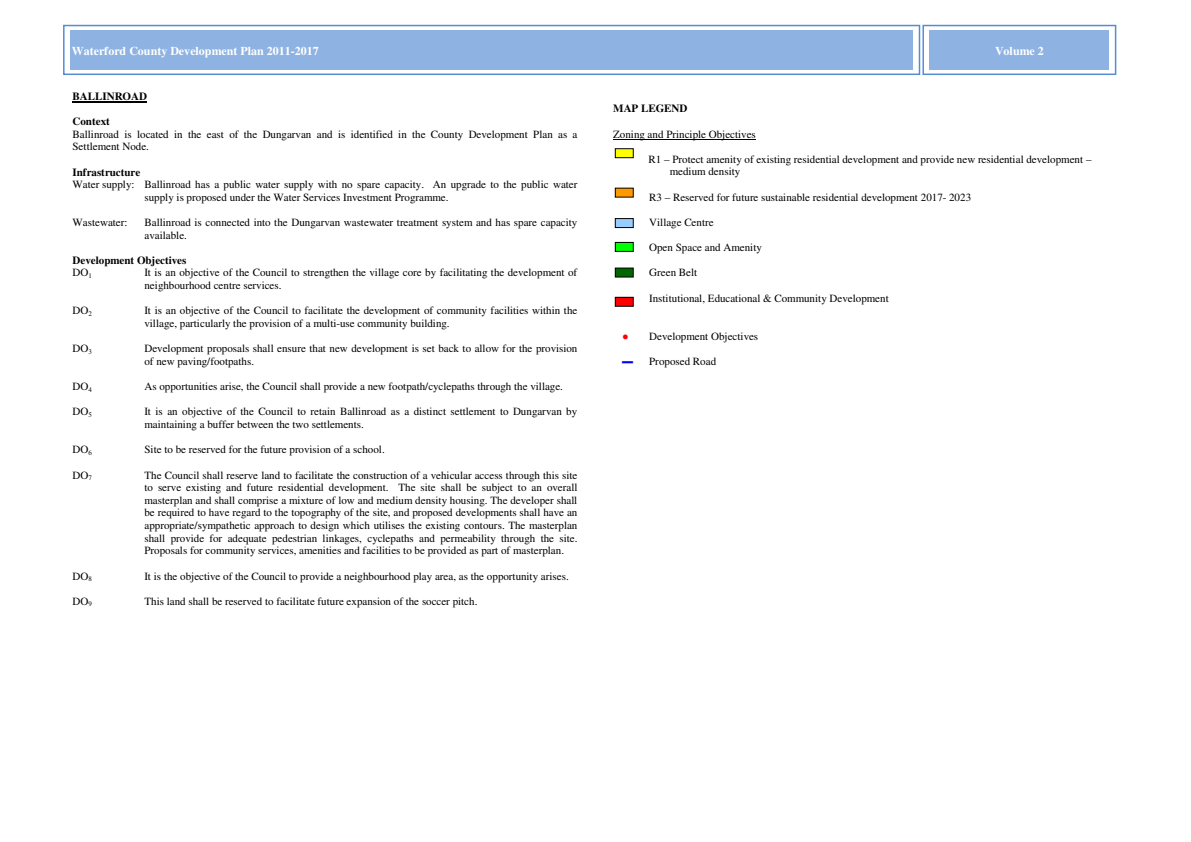
<style>
.page{position:relative;width:1191px;height:842px;background:#fff}
.page>*{position:absolute;margin:0;border:0;box-sizing:border-box;transform-origin:0 0}
.t1{font:700 12px "Times";color:#fff}
.t2{font:11px/12.6px "Times";color:#000}
.t3{font:700 11px/12.3px "Times";color:#000}
.s1{font-weight:700}
.s2{font-weight:400}
</style>
<div class="page">
<div style="left:63px;top:25px;width:857px;height:50px;border:1px solid #548dd4"></div>
<div style="left:70px;top:30px;width:843px;height:14px;background:#8eb3e2"></div>
<div style="left:70px;top:44px;width:843px;height:26px;background:#8eb3e2"></div>
<div style="left:922px;top:25px;width:194px;height:50px;border:1px solid #548dd4"></div>
<div style="left:929px;top:30px;width:180px;height:14px;background:#8eb3e2"></div>
<div style="left:929px;top:44px;width:180px;height:13px;background:#8eb3e2"></div>
<div style="left:929px;top:57px;width:180px;height:13px;background:#8eb3e2"></div>
<hr style="left:73px;top:101px;width:74px;height:1px;background:#000">
<hr style="left:613px;top:139px;width:143px;height:1px;background:#000">
<div style="left:615px;top:149px;width:18px;height:9px;background:#ff0"></div>
<div style="left:615px;top:148px;width:18px;height:10px;border:1px solid #000"></div>
<div style="left:615px;top:188px;width:18px;height:9px;background:#f90"></div>
<div style="left:615px;top:219px;width:18px;height:9px;background:#9cf"></div>
<div style="left:615px;top:218px;width:18px;height:10px;border:1px solid #000"></div>
<div style="left:615px;top:242px;width:18px;height:9px;background:#0f0"></div>
<div style="left:615px;top:242px;width:18px;height:10px;border:1px solid #000"></div>
<div style="left:615px;top:268px;width:18px;height:9px;background:#060"></div>
<div style="left:615px;top:268px;width:18px;height:9px;border:1px solid #000"></div>
<div style="left:615px;top:297px;width:18px;height:9px;background:#f00"></div>
<div style="left:615px;top:297px;width:18px;height:10px;border:1px solid #000"></div>
<p class="t1" style="left:72px;top:47px;width:248px">Waterford County Development Plan 2011-2017</p>
<p class="t1" style="left:995px;top:46px;width:50px">Volume 2</p>
<p class="t3" style="left:73px;top:91px;width:76px">BALLINROAD</p>
<p class="t2" style="left:73px;top:116px;width:506px"><span class="s1">Context<br></span>Ballinroad is located in the east of the Dungarvan and is identified in the County Development Plan as a<br>Settlement Node.</p>
<p class="t3" style="left:73px;top:167px;width:69px">Infrastructure</p>
<p class="t2" style="left:73px;top:179px;width:506px">Water supply: Ballinroad has a public water supply with no spare capacity. An upgrade to the public water</p>
<p class="t2" style="left:144px;top:192px;width:305px">supply is proposed under the Water Services Investment Programme.</p>
<p class="t2" style="left:73px;top:217px;width:56px">Wastewater:</p>
<p class="t2" style="left:144px;top:217px;width:434px">Ballinroad is connected into the Dungarvan wastewater treatment system and has spare capacity available.</p>
<p class="t3" style="left:73px;top:255px;width:115px">Development Objectives<br><span class="s2">DO</span><sub>1</sub></p>
<p class="t3" style="left:613px;top:104px;width:76px">MAP LEGEND</p>
<p class="t2" style="left:613px;top:129px;width:144px">Zoning and Principle Objectives</p>
<p class="t2" style="left:670px;top:154px;width:423px;text-indent:-21px">R1 – Protect amenity of existing residential development and provide new residential development – medium density</p>
<p class="t2" style="left:649px;top:192px;width:323px">R3 – Reserved for future sustainable residential development 2017- 2023</p>
<p class="t2" style="left:649px;top:217px;width:66px">Village Centre</p>
<p class="t2" style="left:649px;top:242px;width:114px">Open Space and Amenity</p>
<p class="t2" style="left:649px;top:268px;width:50px">Green Belt</p>
<p class="t2" style="left:649px;top:293px;width:241px">Institutional, Educational &amp; Community Development</p>
<p class="t2" style="left:649px;top:331px;width:111px">Development Objectives</p>
<p class="t2" style="left:649px;top:356px;width:68px">Proposed Road</p>
<p class="t2" style="left:144px;top:267px;width:434px">It is an objective of the Council to strengthen the village core by facilitating the development of neighbourhood centre services.</p>
<p class="t2" style="left:73px;top:306px;width:21px">DO<sub>2</sub></p>
<p class="t2" style="left:144px;top:306px;width:434px">It is an objective of the Council to facilitate the development of community facilities within the village, particularly the provision of a multi-use community building.</p>
<p class="t2" style="left:73px;top:343px;width:21px">DO<sub>3</sub></p>
<p class="t2" style="left:144px;top:343px;width:434px">Development proposals shall ensure that new development is set back to allow for the provision of new paving/footpaths.</p>
<p class="t2" style="left:73px;top:381px;width:21px">DO<sub>4</sub></p>
<p class="t2" style="left:144px;top:381px;width:420px">As opportunities arise, the Council shall provide a new footpath/cyclepaths through the village.</p>
<p class="t2" style="left:73px;top:407px;width:21px">DO<sub>5</sub></p>
<p class="t2" style="left:144px;top:407px;width:434px">It is an objective of the Council to retain Ballinroad as a distinct settlement to Dungarvan by maintaining a buffer between the two settlements.</p>
<p class="t2" style="left:73px;top:444px;width:21px">DO<sub>6</sub></p>
<p class="t2" style="left:144px;top:444px;width:242px">Site to be reserved for the future provision of a school.</p>
<p class="t2" style="left:73px;top:470px;width:21px">DO<sub>7</sub></p>
<p class="t2" style="left:144px;top:470px;width:434px;text-align:justify">The Council shall reserve land to facilitate the construction of a vehicular access through this site to serve existing and future residential development. The site shall be subject to an overall masterplan and shall comprise a mixture of low and medium density housing. The developer shall be required to have regard to the topography of the site, and proposed developments shall have an appropriate/sympathetic approach to design which utilises the existing contours. The masterplan shall provide for adequate pedestrian linkages, cyclepaths and permeability through the site.<br>Proposals for community services, amenities and facilities to be provided as part of masterplan.</p>
<p class="t2" style="left:73px;top:571px;width:21px">DO<sub>8</sub></p>
<p class="t2" style="left:144px;top:571px;width:426px">It is the objective of the Council to provide a neighbourhood play area, as the opportunity arises.</p>
<p class="t2" style="left:73px;top:596px;width:21px">DO<sub>9</sub></p>
<p class="t2" style="left:144px;top:596px;width:334px">This land shall be reserved to facilitate future expansion of the soccer pitch.</p>
</div>
